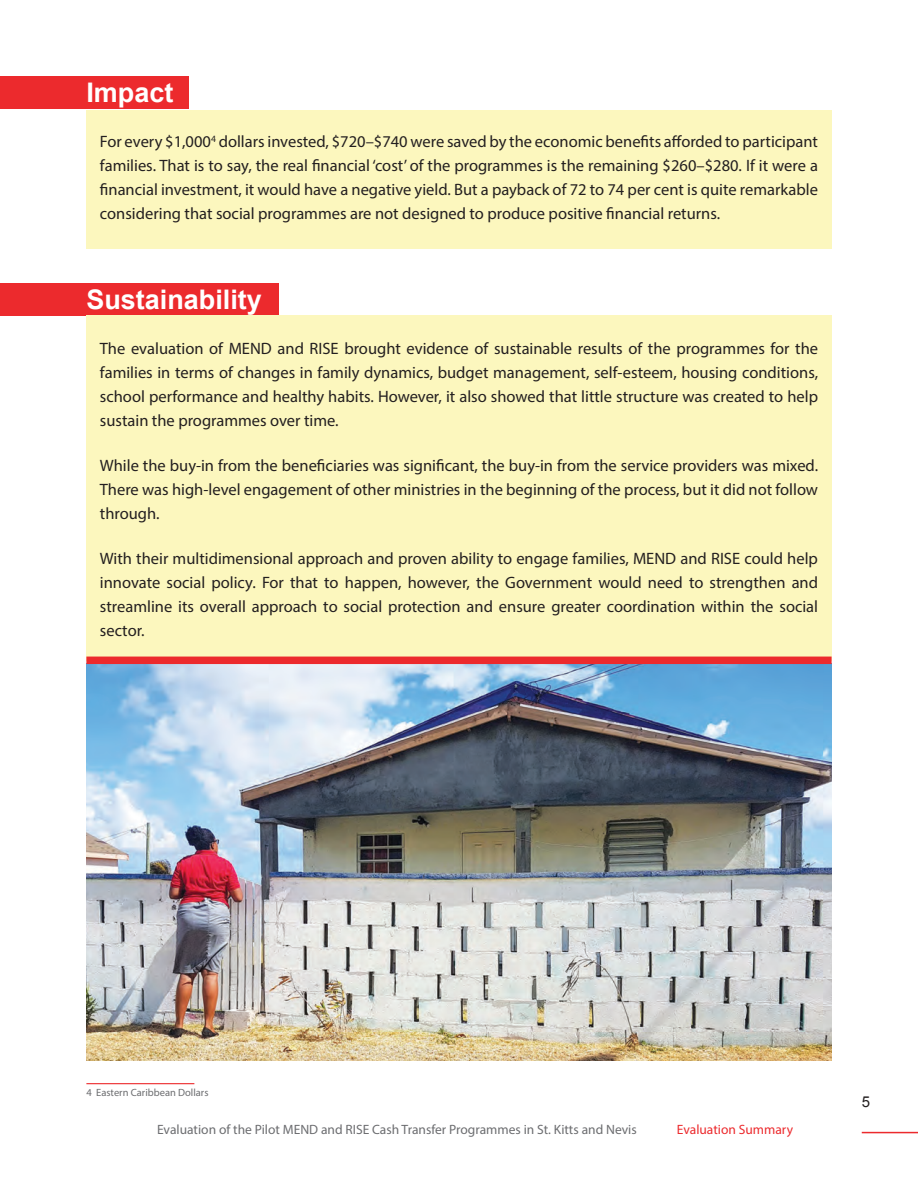
<style>
.page{position:relative;width:918px;height:1188px;background:#fff}
.page>*{position:absolute;margin:0;border:0;box-sizing:border-box;transform-origin:0 0}
.HEADING{font:700 27px "Arial";color:#fff}
.HEADING-2{font:16.5px/24px "Myriad Pro";color:#231f20;text-align:justify}
.t1{font:15px "Arial";color:#231f20}
.t2{font:13.5px "Myriad Pro";color:#6c6d70}
.t3{font:13.5px "Myriad Pro";color:#ec2a2d}
.t4{font:10.5px "Myriad Pro";color:#6c6d70}
</style>
<div class="page">
<hr style="left:862px;top:1132px;width:56px;height:1px;background:#ec2a2d">
<div style="left:1px;top:76px;width:188px;height:33px;background:#ec2a2d"></div>
<div style="left:1px;top:283px;width:278px;height:33px;background:#ec2a2d"></div>
<div style="left:86px;top:110px;width:746px;height:138px;background:#fcf7be"></div>
<div style="left:86px;top:316px;width:746px;height:345px;background:#fcf7be"></div>
<hr style="left:86px;top:1083px;width:108px;height:1px;background:#ec2a2d">
<img style="left:86px;top:664px;width:746px;height:397px">
<div style="left:86px;top:657px;width:746px;height:7px;background:#ec2a2d"></div>
<p class="HEADING" style="left:86px;top:75px;width:89px">Impact</p>
<p class="HEADING-2" style="left:100px;top:129px;width:720px">For every $1,000<sup>4</sup> dollars invested, $720–$740 were saved by the economic benefits afforded to participant families. That is to say, the real financial ‘cost’ of the programmes is the remaining $260–$280. If it were a financial investment, it would have a negative yield. But a payback of 72 to 74 per cent is quite remarkable considering that social programmes are not designed to produce positive financial returns.</p>
<p class="HEADING" style="left:86px;top:282px;width:177px">Sustainability</p>
<p class="HEADING-2" style="left:100px;top:336px;width:720px">The evaluation of MEND and RISE brought evidence of sustainable results of the programmes for the families in terms of changes in family dynamics, budget management, self-esteem, housing conditions, school performance and healthy habits. However, it also showed that little structure was created to help sustain the programmes over time.</p>
<p class="HEADING-2" style="left:100px;top:453px;width:720px">While the buy-in from the beneficiaries was significant, the buy-in from the service providers was mixed.<br>There was high-level engagement of other ministries in the beginning of the process, but it did not follow through.</p>
<p class="HEADING-2" style="left:100px;top:546px;width:720px">With their multidimensional approach and proven ability to engage families, MEND and RISE could help innovate social policy. For that to happen, however, the Government would need to strengthen and streamline its overall approach to social protection and ensure greater coordination within the social sector.</p>
<p class="t4" style="left:86px;top:1086px;width:124px">4 Eastern Caribbean Dollars</p>
<p class="t2" style="left:157px;top:1121px;width:481px">Evaluation of the Pilot MEND and RISE Cash Transfer Programmes in St. Kitts and Nevis</p>
<p class="t3" style="left:677px;top:1121px;width:118px">Evaluation Summary</p>
<p class="t1" style="left:862px;top:1092px;width:10px">5</p>
</div>
